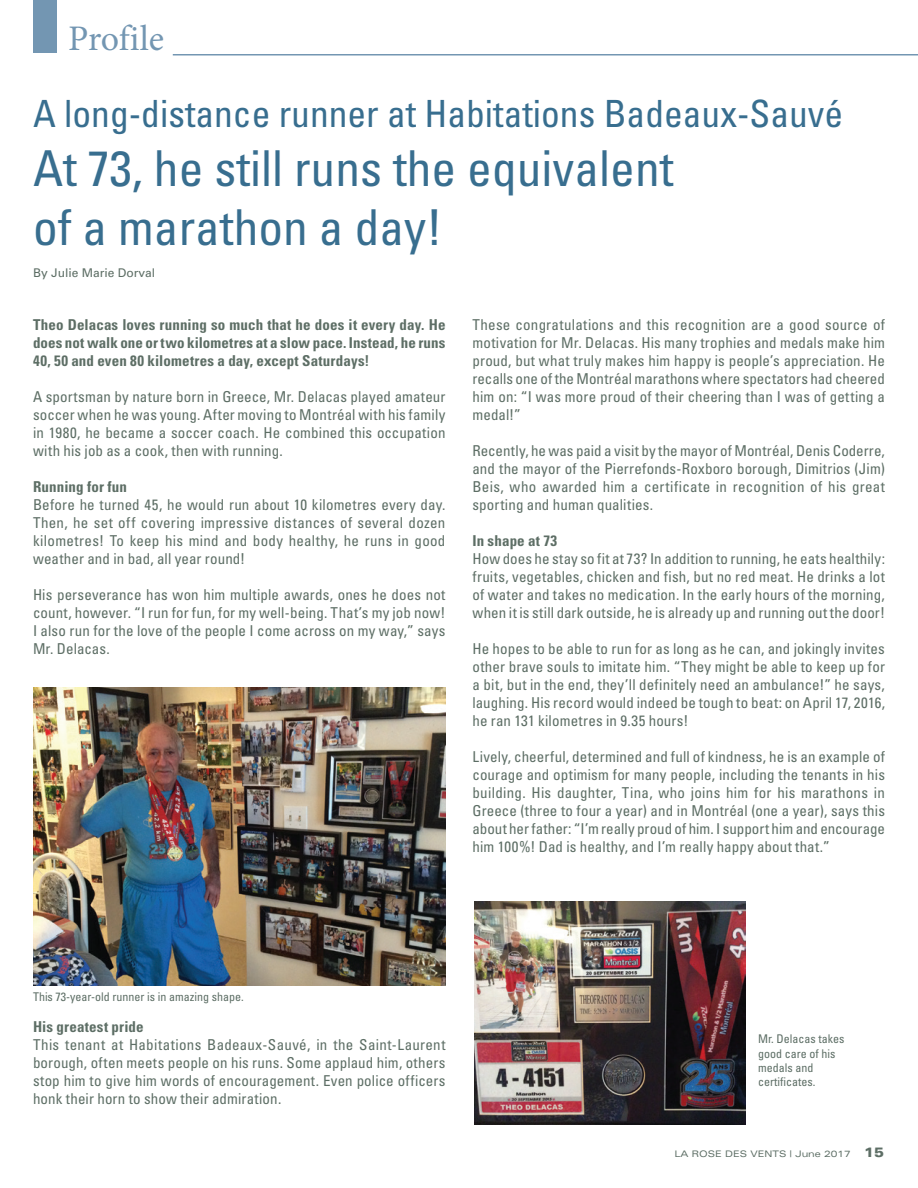
<style>
.page{position:relative;width:918px;height:1188px;background:#fff}
.page>*{position:absolute;margin:0;border:0;box-sizing:border-box;transform-origin:0 0}
._01b-Grand_titre_ble{font:condensed 49.5px "Univers";color:#386e8f}
._01b-Grand_titre_ble-2{font:condensed 37.5px "Univers";color:#386e8f}
._00-Entete_de_chroni{font:36px "Minion Pro";letter-spacing:-.005em;color:#7396b2}
._03-TexteFR_445C-10{font:condensed 15px/18px "Univers";letter-spacing:.01em;color:#5d6e65;text-align:justify}
._03-TexteFR_445C-10-2{font:700 condensed 15px/18px "Univers";letter-spacing:.01em;color:#5d6e65;text-align:justify}
._05-LegendesFR_445C{font:condensed 12px/14.4px "Univers";color:#5d6e65}
._06-Auteur_445C_8_11{font:12px "Univers";color:#5d6e65}
.t1{font:expanded 9px "Univers";color:#5d6e65}
.s1{font-weight:900;font-size:13.5px}
</style>
<div class="page">
<hr style="left:173px;top:54px;width:745px;height:2px;background:#7396b2">
<div style="left:33px;top:0;width:23px;height:53px;background:#7396b2"></div>
<img style="left:474px;top:901px;width:272px;height:223px">
<img style="left:34px;top:687px;width:412px;height:298px">
<p class="_00-Entete_de_chroni" style="left:68px;top:15px;width:98px">Profile</p>
<p class="_01b-Grand_titre_ble-2" style="left:33px;top:89px;width:812px">A long-distance runner at Habitations Badeaux-Sauvé</p>
<p class="_01b-Grand_titre_ble" style="left:33px;top:137px;width:642px">At 73, he still runs the equivalent</p>
<p class="_01b-Grand_titre_ble" style="left:33px;top:196px;width:411px">of a marathon a day!</p>
<p class="_06-Auteur_445C_8_11" style="left:33px;top:265px;width:124px">By Julie Marie Dorval</p>
<p class="_03-TexteFR_445C-10-2" style="left:33px;top:315px;width:414px">Theo Delacas loves running so much that he does it every day. He does not walk one or two kilometres at a slow pace. Instead, he runs 40, 50 and even 80 kilometres a day, except Saturdays!</p>
<p class="_03-TexteFR_445C-10" style="left:33px;top:387px;width:414px">A sportsman by nature born in Greece, Mr. Delacas played amateur soccer when he was young. After moving to Montréal with his family in 1980, he became a soccer coach. He combined this occupation with his job as a cook, then with running.</p>
<p class="_03-TexteFR_445C-10-2" style="left:33px;top:477px;width:96px">Running for fun</p>
<p class="_03-TexteFR_445C-10" style="left:33px;top:495px;width:414px">Before he turned 45, he would run about 10 kilometres every day.<br>Then, he set off covering impressive distances of several dozen kilometres! To keep his mind and body healthy, he runs in good weather and in bad, all year round!</p>
<p class="_03-TexteFR_445C-10" style="left:33px;top:585px;width:414px">His perseverance has won him multiple awards, ones he does not count, however. “I run for fun, for my well-being. That’s my job now!<br>I also run for the love of the people I come across on my way,” says Mr. Delacas.</p>
<p class="_03-TexteFR_445C-10" style="left:472px;top:315px;width:414px">These congratulations and this recognition are a good source of motivation for Mr. Delacas. His many trophies and medals make him proud, but what truly makes him happy is people’s appreciation. He recalls one of the Montréal marathons where spectators had cheered him on: “I was more proud of their cheering than I was of getting a medal!”</p>
<p class="_03-TexteFR_445C-10" style="left:472px;top:441px;width:414px">Recently, he was paid a visit by the mayor of Montréal, Denis Coderre, and the mayor of the Pierrefonds-Roxboro borough, Dimitrios (Jim)<br>Beis, who awarded him a certificate in recognition of his great sporting and human qualities.</p>
<p class="_03-TexteFR_445C-10-2" style="left:472px;top:532px;width:86px">In shape at 73</p>
<p class="_03-TexteFR_445C-10" style="left:472px;top:549px;width:414px">How does he stay so fit at 73? In addition to running, he eats healthily: fruits, vegetables, chicken and fish, but no red meat. He drinks a lot of water and takes no medication. In the early hours of the morning, when it is still dark outside, he is already up and running out the door!</p>
<p class="_03-TexteFR_445C-10" style="left:472px;top:639px;width:414px">He hopes to be able to run for as long as he can, and jokingly invites other brave souls to imitate him. “They might be able to keep up for a bit, but in the end, they’ll definitely need an ambulance!” he says, laughing. His record would indeed be tough to beat: on April 17, 2016, he ran 131 kilometres in 9.35 hours!</p>
<p class="_03-TexteFR_445C-10" style="left:472px;top:747px;width:414px">Lively, cheerful, determined and full of kindness, he is an example of courage and optimism for many people, including the tenants in his building. His daughter, Tina, who joins him for his marathons in Greece (three to four a year) and in Montréal (one a year), says this about her father: “I’m really proud of him. I support him and encourage him 100%! Dad is healthy, and I’m really happy about that.”</p>
<p class="_05-LegendesFR_445C" style="left:33px;top:989px;width:212px">This 73-year-old runner is in amazing shape.</p>
<p class="_03-TexteFR_445C-10-2" style="left:33px;top:1017px;width:112px">His greatest pride</p>
<p class="_03-TexteFR_445C-10" style="left:33px;top:1035px;width:414px">This tenant at Habitations Badeaux-Sauvé, in the Saint-Laurent borough, often meets people on his runs. Some applaud him, others stop him to give him words of encouragement. Even police officers honk their horn to show their admiration.</p>
<p class="_05-LegendesFR_445C" style="left:758px;top:1031px;width:88px">Mr. Delacas takes good care of his medals and certificates.</p>
<p class="t1" style="left:675px;top:1148px;width:211px">LA ROSE DES VENTS | June 2017 <span class="s1">15</span></p>
</div>
